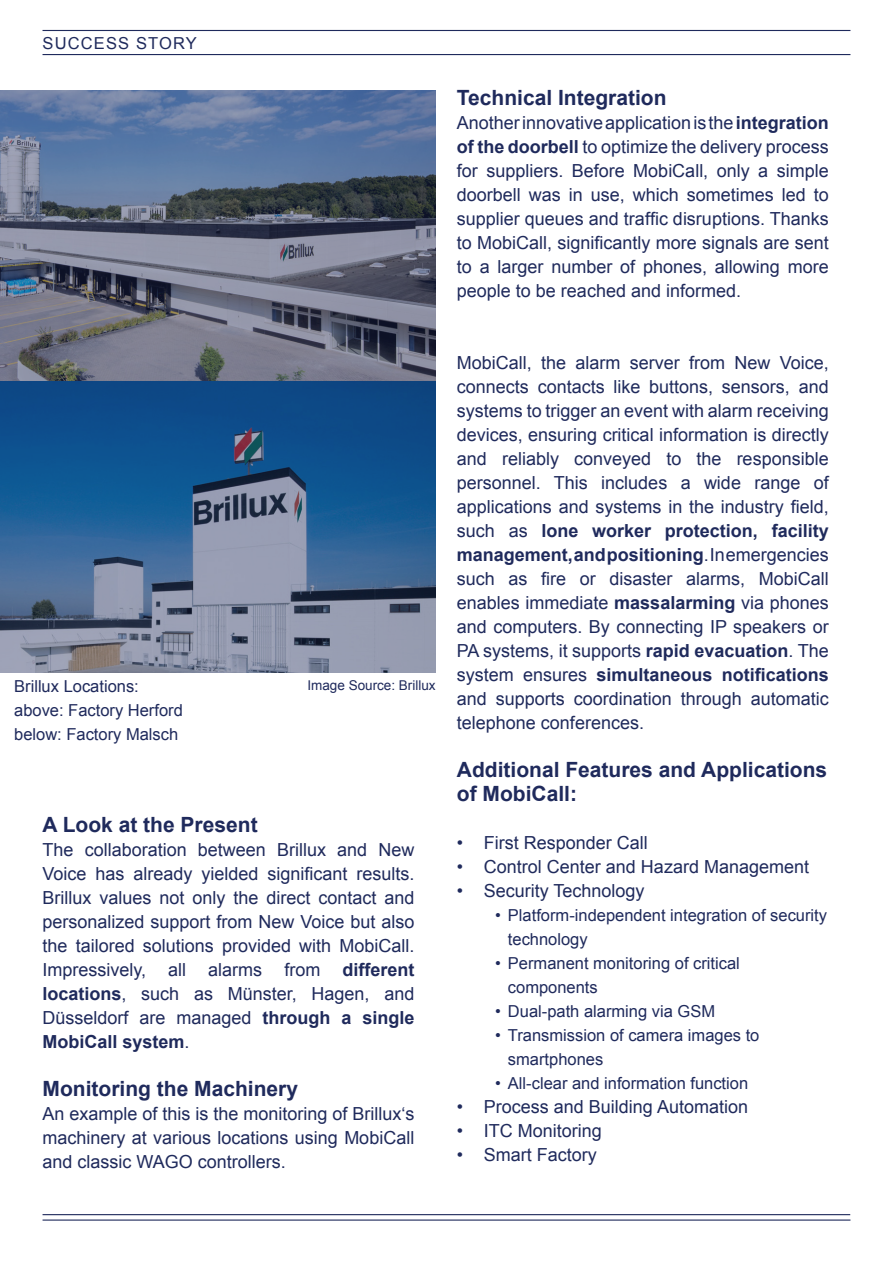
<style>
.page{position:relative;width:893px;height:1263px;background:#fff}
.page>*{position:absolute;margin:0;border:0;box-sizing:border-box;transform-origin:0 0}
.t1{font:700 21px/24px "Arial";color:#1f2a5c}
.t2{font:18px/24px "Arial";color:#1f2a5c;text-align:justify}
.t3{font:16.5px/24px "Arial";color:#1f2a5c}
.t4{font:16.5px "Arial";letter-spacing:.07em;color:#1f2a5c}
.t5{font:13.5px "Arial";color:#1f2a5c}
.s1{font-weight:700}
</style>
<div class="page">
<svg style="left:0;top:90px;width:436px;height:582px;background:#536c8e"></svg>
<hr style="left:43px;top:30px;width:807px;height:1px;background:#1f2a5c">
<hr style="left:43px;top:54px;width:807px;height:1px;background:#1f2a5c">
<hr style="left:43px;top:1214px;width:807px;height:1px;background:#1f2a5c">
<hr style="left:43px;top:1219px;width:807px;height:1px;background:#1f2a5c">
<p class="t4" style="left:43px;top:32px;width:156px">SUCCESS STORY</p>
<p class="t1" style="left:457px;top:87px;width:211px">Technical Integration</p>
<p class="t2" style="left:457px;top:111px;width:373px">Another innovative application is the <span class="s1">integration of the doorbell</span> to optimize the delivery process for suppliers. Before MobiCall, only a simple doorbell was in use, which sometimes led to supplier queues and traffic disruptions. Thanks to MobiCall, significantly more signals are sent to a larger number of phones, allowing more people to be reached and informed.</p>
<p class="t3" style="left:14px;top:675px;width:126px">Brillux Locations:</p>
<p class="t5" style="left:307px;top:676px;width:130px">Image Source: Brillux</p>
<p class="t3" style="left:14px;top:699px;width:170px">above: Factory Herford</p>
<p class="t3" style="left:14px;top:723px;width:166px">below: Factory Malsch</p>
<p class="t1" style="left:43px;top:813px;width:217px">A Look at the Present</p>
<p class="t2" style="left:43px;top:838px;width:373px">The collaboration between Brillux and New Voice has already yielded significant results.<br>Brillux values not only the direct contact and personalized support from New Voice but also the tailored solutions provided with MobiCall.<br>Impressively, all alarms from <span class="s1">different locations</span>, such as Münster, Hagen, and Düsseldorf are managed <span class="s1">through a single MobiCall system</span>.</p>
<p class="t1" style="left:43px;top:1077px;width:257px">Monitoring the Machinery</p>
<p class="t2" style="left:43px;top:1102px;width:373px">An example of this is the monitoring of Brillux‘s machinery at various locations using MobiCall and classic WAGO controllers.</p>
<p class="t2" style="left:457px;top:351px;width:373px">MobiCall, the alarm server from New Voice, connects contacts like buttons, sensors, and systems to trigger an event with alarm receiving devices, ensuring critical information is directly and reliably conveyed to the responsible personnel. This includes a wide range of applications and systems in the industry field, such as <span class="s1">lone worker protection, facility management, and positioning</span>. In emergencies such as fire or disaster alarms, MobiCall enables immediate <span class="s1">massalarming</span> via phones and computers. By connecting IP speakers or PA systems, it supports <span class="s1">rapid evacuation</span>. The system ensures <span class="s1">simultaneous notifications </span>and supports coordination through automatic telephone conferences.</p>
<p class="t1" style="left:457px;top:759px;width:372px">Additional Features and Applications of MobiCall:</p>
<p class="t2" style="left:457px;top:831px;width:193px">• First Responder Call</p>
<p class="t2" style="left:457px;top:855px;width:354px">• Control Center and Hazard Management</p>
<p class="t2" style="left:457px;top:879px;width:189px">• Security Technology</p>
<p class="t3" style="left:508px;top:904px;width:321px;text-indent:-13px">• Platform-independent integration of security technology</p>
<p class="t3" style="left:508px;top:952px;width:233px;text-indent:-13px">• Permanent monitoring of critical components</p>
<p class="t3" style="left:495px;top:1000px;width:221px">• Dual-path alarming via GSM</p>
<p class="t3" style="left:508px;top:1024px;width:253px;text-indent:-13px">• Transmission of camera images to smartphones</p>
<p class="t3" style="left:495px;top:1072px;width:255px">• All-clear and information function</p>
<p class="t2" style="left:457px;top:1095px;width:293px">• Process and Building Automation</p>
<p class="t2" style="left:457px;top:1119px;width:147px">• ITC Monitoring</p>
<p class="t2" style="left:457px;top:1143px;width:142px">• Smart Factory</p>
</div>
